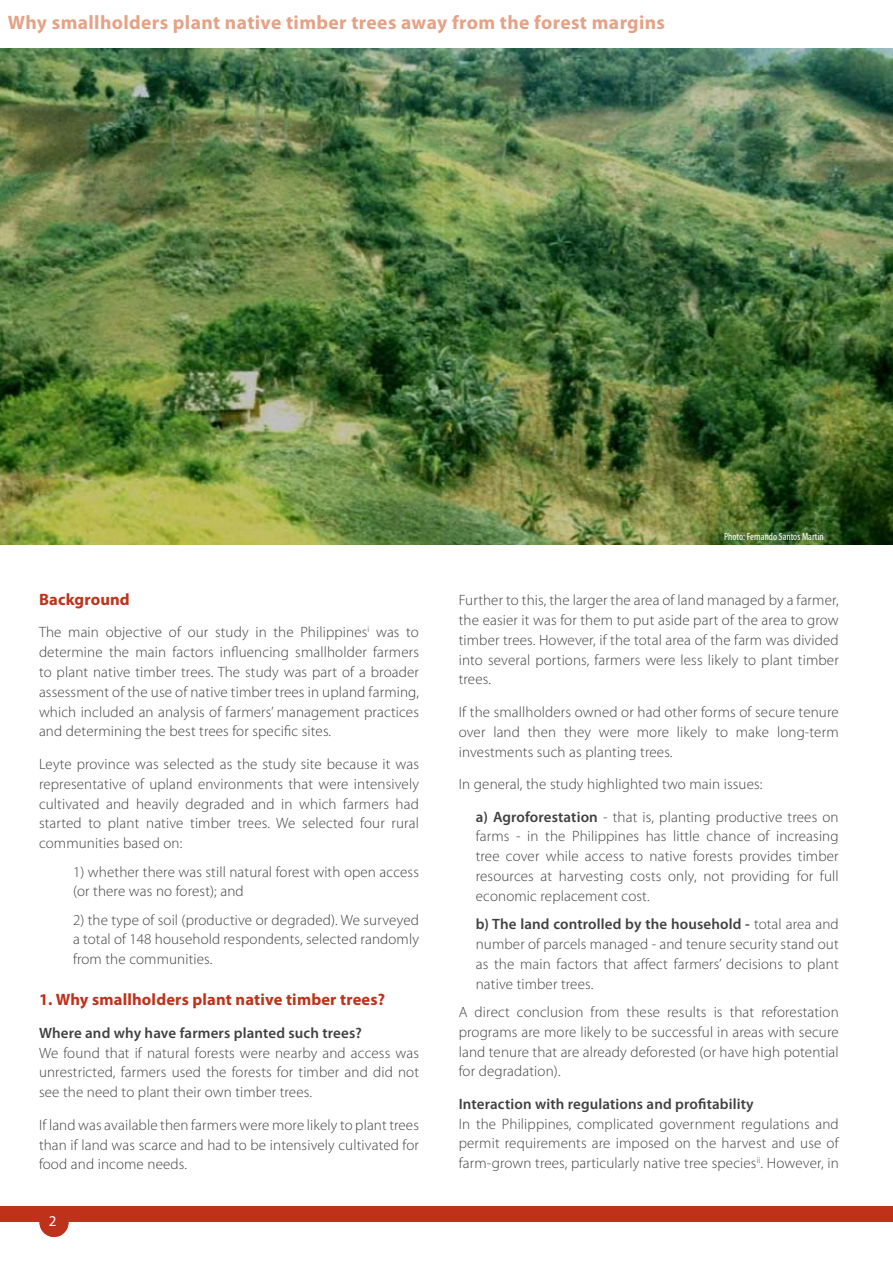
<style>
.page{position:relative;width:893px;height:1263px;background:#fff}
.page>*{position:absolute;margin:0;border:0;box-sizing:border-box;transform-origin:0 0}
.t1{font:700 19.5px "Myriad Pro";letter-spacing:.02em;color:#e4a286}
.t2{font:700 16.5px "Myriad Pro";letter-spacing:.01em;color:#bf311a}
.t3{font:300 15px/19.8px "Myriad Pro";letter-spacing:.01em;color:#414142;text-align:justify}
.t4{font:600 15px "Myriad Pro";letter-spacing:.01em;color:#414142}
.t5{font:15px "Myriad Pro";color:#fff}
.t6{font:condensed 10.5px "Myriad Pro";color:#fff}
.s1{font-weight:600}
</style>
<div class="page">
<div style="left:0;top:1206px;width:893px;height:16px;background:#bf311a"></div>
<div style="left:40px;top:1208px;width:28px;height:29px;background:#bf311a;border-radius:50%"></div>
<img style="left:0;top:49px;width:893px;height:495px">
<h1 class="t1" style="left:8px;top:10px;width:659px">Why smallholders plant native timber trees away from the forest margins</h1>
<p class="t6" style="left:724px;top:530px;width:101px">Photo: Fernando Santos Martin</p>
<p class="t2" style="left:39px;top:588px;width:92px">Background</p>
<p class="t3" style="left:39px;top:623px;width:381px">The main objective of our study in the Philippines<sup>i</sup> was to determine the main factors influencing smallholder farmers to plant native timber trees. The study was part of a broader assessment of the use of native timber trees in upland farming, which included an analysis of farmers’ management practices and determining the best trees for specific sites.</p>
<p class="t3" style="left:39px;top:754px;width:381px">Leyte province was selected as the study site because it was representative of upland environments that were intensively cultivated and heavily degraded and in which farmers had started to plant native timber trees. We selected four rural communities based on:</p>
<p class="t3" style="left:73px;top:862px;width:347px">1) whether there was still natural forest with open access (or there was no forest); and</p>
<p class="t3" style="left:73px;top:910px;width:347px">2) the type of soil (productive or degraded). We surveyed a total of 148 household respondents, selected randomly from the communities.</p>
<p class="t2" style="left:39px;top:989px;width:348px">1. Why smallholders plant native timber trees?</p>
<p class="t4" style="left:39px;top:1023px;width:324px">Where and why have farmers planted such trees?</p>
<p class="t3" style="left:39px;top:1043px;width:381px">We found that if natural forests were nearby and access was unrestricted, farmers used the forests for timber and did not see the need to plant their own timber trees.</p>
<p class="t3" style="left:39px;top:1115px;width:381px">If land was available then farmers were more likely to plant trees than if land was scarce and had to be intensively cultivated for food and income needs.</p>
<p class="t5" style="left:49px;top:1211px;width:9px">2</p>
<p class="t3" style="left:459px;top:590px;width:381px">Further to this, the larger the area of land managed by a farmer, the easier it was for them to put aside part of the area to grow timber trees. However, if the total area of the farm was divided into several portions, farmers were less likely to plant timber trees.</p>
<p class="t3" style="left:459px;top:702px;width:381px">If the smallholders owned or had other forms of secure tenure over land then they were more likely to make long-term investments such as planting trees.</p>
<p class="t3" style="left:476px;top:768px;width:364px;line-height:32.5px;text-indent:-17px">In general, the study highlighted two main issues:<br><span class="s1">a) Agroforestation</span> - that is, planting productive trees on</p>
<p class="t3" style="left:476px;top:827px;width:364px">farms - in the Philippines has little chance of increasing tree cover while access to native forests provides timber resources at harvesting costs only, not providing for full economic replacement cost.</p>
<p class="t3" style="left:476px;top:914px;width:364px"><span class="s1">b) The land controlled by the household -</span> total area and number of parcels managed - and tenure security stand out as the main factors that affect farmers’ decisions to plant native timber trees.</p>
<p class="t3" style="left:459px;top:1002px;width:381px">A direct conclusion from these results is that reforestation programs are more likely to be successful in areas with secure land tenure that are already deforested (or have high potential for degradation).</p>
<p class="t4" style="left:459px;top:1094px;width:297px">Interaction with regulations and profitability</p>
<p class="t3" style="left:459px;top:1114px;width:381px">In the Philippines, complicated government regulations and permit requirements are imposed on the harvest and use of farm-grown trees, particularly native tree species<sup>ii</sup>. However, in</p>
</div>
